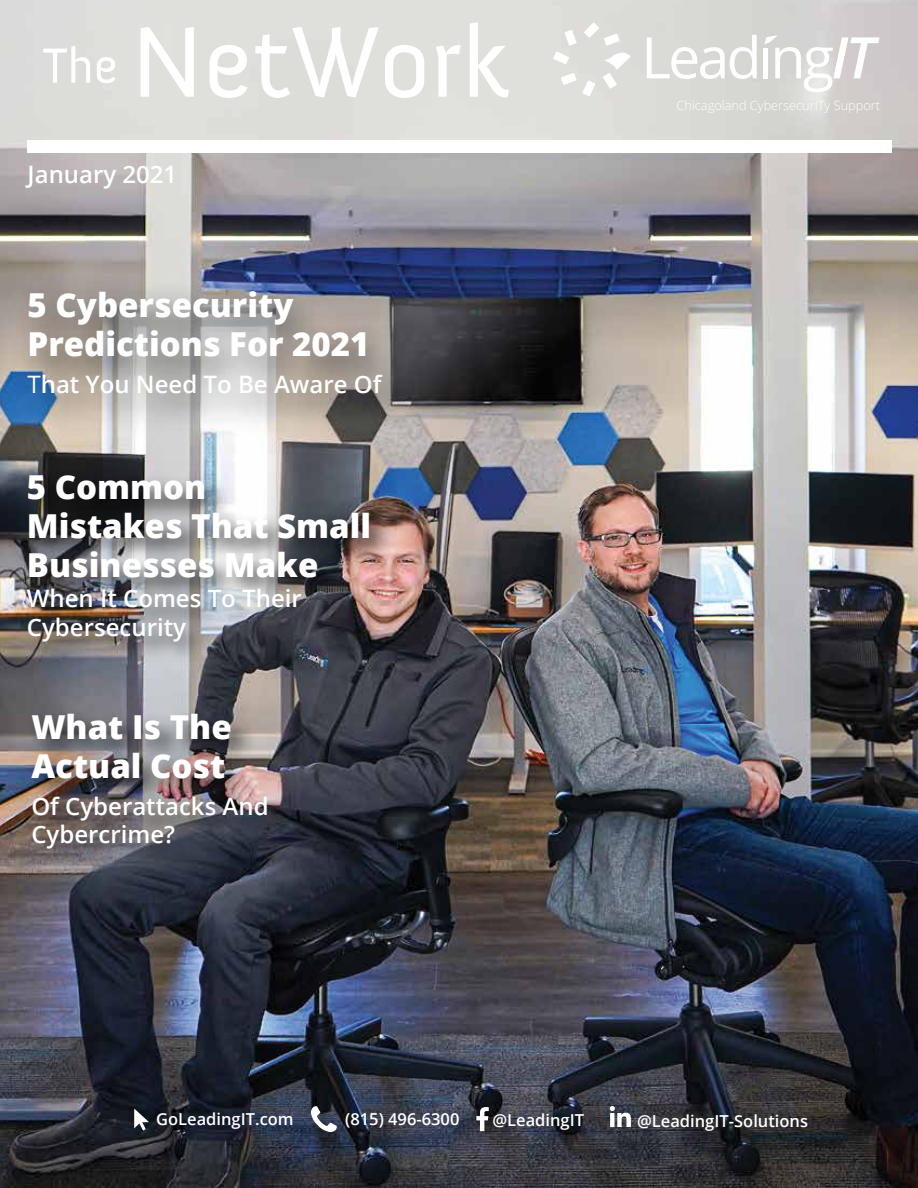
<style>
.page{position:relative;width:918px;height:1188px;background:#fff}
.page>*{position:absolute;margin:0;border:0;box-sizing:border-box;transform-origin:0 0}
.t1{font:800 33px/39.3px "Open Sans";color:#fff}
.t2{font:600 24px/28.8px "Open Sans";color:#fff}
.t3{font:600 16.5px "Open Sans";color:#fff}
.t4{font:300 12.75px "Open Sans";color:#fff}
.s1{font-weight:400}
</style>
<div class="page">
<img style="left:0;top:0;width:918px;height:1188px">
<svg style="left:134px;top:1109px;width:15px;height:22px"></svg>
<svg style="left:311px;top:1106px;width:26px;height:26px"></svg>
<div style="left:28px;top:140px;width:864px;height:13px;background:#fff"></div>
<svg style="left:141px;top:22px;width:368px;height:76px"></svg>
<svg style="left:553px;top:23px;width:78px;height:73px"></svg>
<svg style="left:647px;top:35px;width:110px;height:44px"></svg>
<svg style="left:764px;top:35px;width:116px;height:57px"></svg>
<svg style="left:476px;top:1107px;width:13px;height:24px"></svg>
<svg style="left:610px;top:1106px;width:21px;height:21px"></svg>
<svg style="left:97px;top:57px;width:19px;height:27px"></svg>
<svg style="left:43px;top:46px;width:47px;height:37px"></svg>
<img style="left:0;top:260px;width:492px;height:312px">
<img style="left:14px;top:458px;width:400px;height:254px">
<img style="left:18px;top:698px;width:388px;height:275px">
<p class="t2" style="left:28px;top:160px;width:151px">January 2021</p>
<h1 class="t1" style="left:28px;top:283px;width:343px">5 Cybersecurity<br>Predictions For 2021</h1>
<p class="t2" style="left:28px;top:369px;width:355px"><span class="s1">T</span>hat You Need To Be Aware Of</p>
<h1 class="t1" style="left:27px;top:465px;width:346px">5 Common<br>Mistakes That Small<br>Businesses Make</h1>
<p class="t2" style="left:27px;top:584px;width:276px">When It Comes To Their<br>Cybersecurity</p>
<h1 class="t1" style="left:31px;top:706px;width:202px">What Is The<br>Actual Cost</h1>
<p class="t2" style="left:31px;top:791px;width:239px">Of Cyberattacks And<br>Cybercrime?</p>
<p class="t4" style="left:677px;top:97px;width:205px">Chicagoland CybersecurITy Support</p>
<p class="t3" style="left:156px;top:1108px;width:139px">GoLeadingIT.com</p>
<p class="t3" style="left:345px;top:1108px;width:116px">(815) 496-6300</p>
<p class="t3" style="left:492px;top:1109px;width:93px">@LeadingIT</p>
<p class="t3" style="left:637px;top:1109px;width:172px">@LeadingIT-Solutions</p>
</div>
